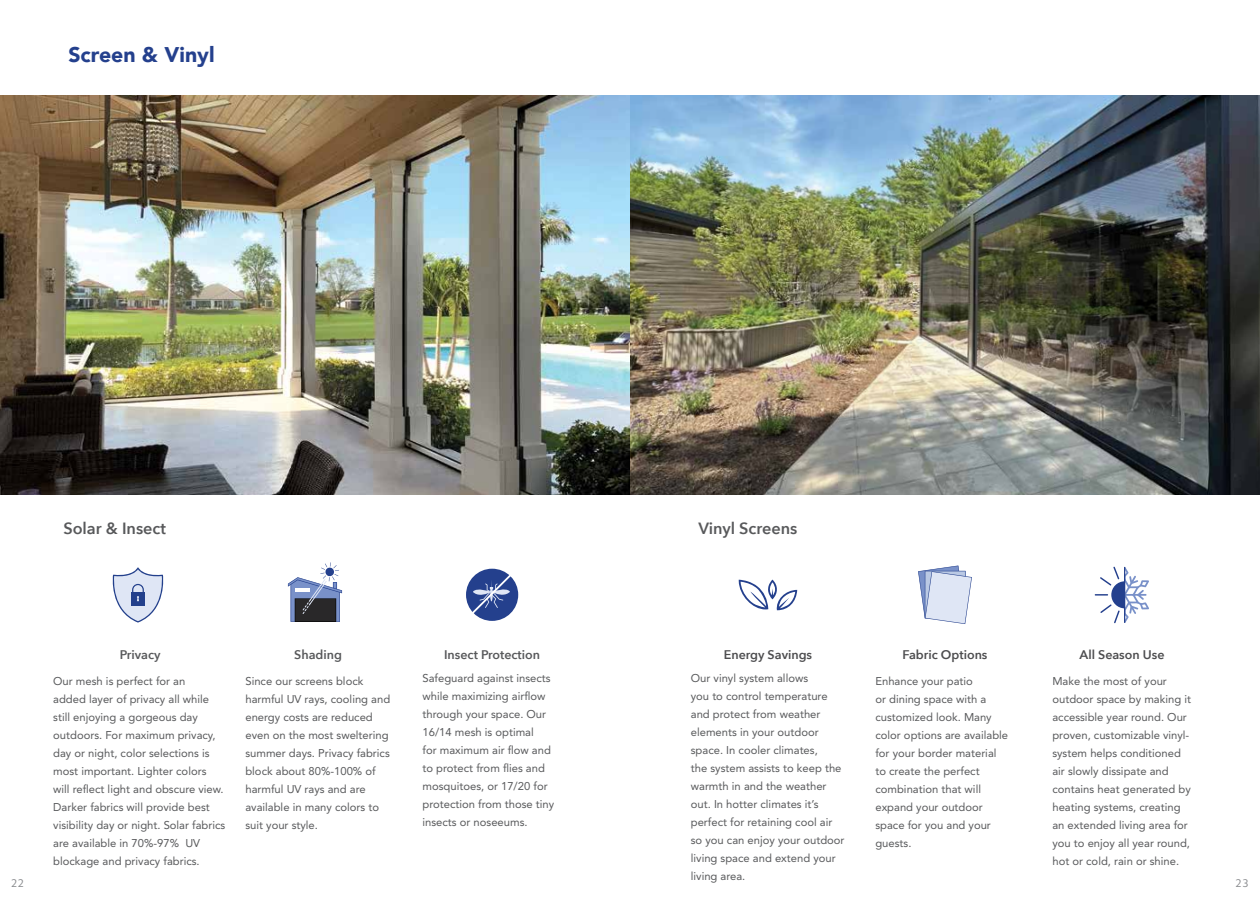
<style>
.page{position:relative;width:1260px;height:900px;background:#fff}
.page>*{position:absolute;margin:0;border:0;box-sizing:border-box;transform-origin:0 0}
.t1{font:900 21.25px "Avenir";color:#24408d}
.t2{font:600 16.25px "Avenir Next";color:#58595b}
.t3{font:600 12.5px "Avenir Next";color:#4d4d4f}
.t4{font:600 12.5px "Avenir Next";color:#58595b}
.t5{font:11.25px/18px "Avenir LT Std";color:#58595b}
.t6{font:11.25px "Camphor Std";color:#888a8d}
</style>
<div class="page">
<img style="left:0;top:95px;width:1260px;height:399px">
<svg style="left:112px;top:567px;width:52px;height:56px"></svg>
<svg style="left:288px;top:562px;width:54px;height:60px"></svg>
<div style="left:466px;top:569px;width:52px;height:52px;background:#24408d;border-radius:50%"></div>
<svg style="left:468px;top:571px;width:47px;height:46px"></svg>
<svg style="left:739px;top:580px;width:58px;height:30px"></svg>
<svg style="left:1095px;top:567px;width:54px;height:56px"></svg>
<hr style="left:1124px;top:567px;width:1px;height:56px;background:#24408d">
<svg style="left:918px;top:566px;width:54px;height:58px"></svg>
<h1 class="t1" style="left:68px;top:45px;width:148px">Screen &amp; Vinyl</h1>
<h2 class="t2" style="left:63px;top:522px;width:104px">Solar &amp; Insect</h2>
<p class="t6" style="left:11px;top:876px;width:15px">22</p>
<p class="t4" style="left:120px;top:650px;width:42px">Privacy</p>
<p class="t5" style="left:53px;top:673px;width:174px">Our mesh is perfect for an<br>added layer of privacy all while still enjoying a gorgeous day outdoors. For maximum privacy, day or night, color selections is most important. Lighter colors will reflect light and obscure view.<br>Darker fabrics will provide best visibility day or night. Solar fabrics are available in 70%-97% UV blockage and privacy fabrics.</p>
<p class="t4" style="left:294px;top:650px;width:49px">Shading</p>
<p class="t5" style="left:245px;top:673px;width:146px">Since our screens block harmful UV rays, cooling and energy costs are reduced even on the most sweltering summer days. Privacy fabrics block about 80%-100% of harmful UV rays and are available in many colors to suit your style.</p>
<p class="t4" style="left:444px;top:650px;width:98px">Insect Protection</p>
<p class="t5" style="left:423px;top:670px;width:133px">Safeguard against insects while maximizing airflow through your space. Our<br>16/14 mesh is optimal<br>for maximum air flow and to protect from flies and mosquitoes, or 17/20 for protection from those tiny insects or noseeums.</p>
<h2 class="t2" style="left:698px;top:522px;width:101px">Vinyl Screens</h2>
<p class="t3" style="left:724px;top:650px;width:90px">Energy Savings</p>
<p class="t5" style="left:691px;top:670px;width:155px">Our vinyl system allows<br>you to control temperature and protect from weather elements in your outdoor space. In cooler climates,<br>the system assists to keep the warmth in and the weather out. In hotter climates it’s perfect for retaining cool air so you can enjoy your outdoor living space and extend your living area.</p>
<p class="t3" style="left:902px;top:650px;width:87px">Fabric Options</p>
<p class="t5" style="left:875px;top:673px;width:134px">Enhance your patio<br>or dining space with a customized look. Many color options are available for your border material to create the perfect combination that will expand your outdoor space for you and your guests.</p>
<p class="t3" style="left:1080px;top:650px;width:87px">All Season Use</p>
<p class="t5" style="left:1052px;top:673px;width:140px">Make the most of your outdoor space by making it accessible year round. Our proven, customizable vinyl&shy;system helps conditioned air slowly dissipate and contains heat generated by heating systems, creating an extended living area for you to enjoy all year round, hot or cold, rain or shine.</p>
<p class="t6" style="left:1236px;top:876px;width:15px">23</p>
</div>
